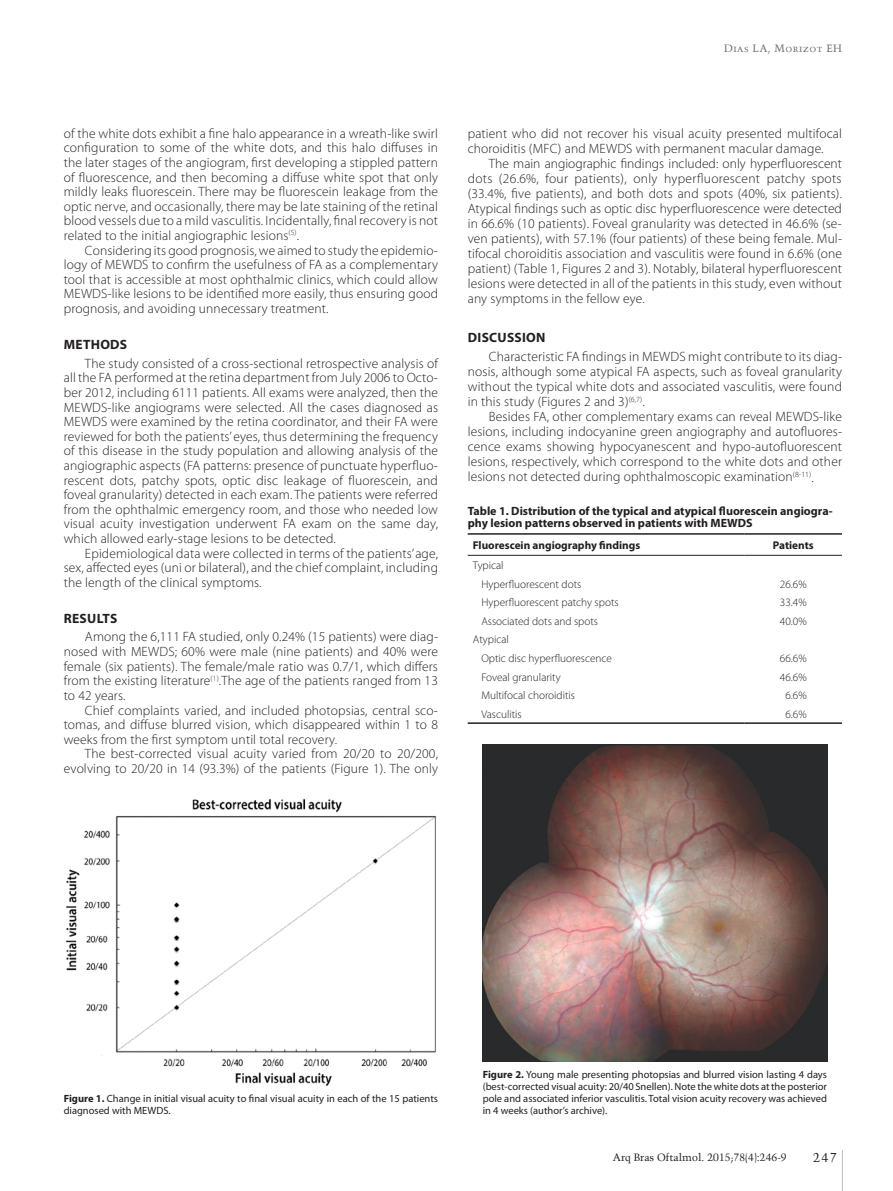
<style>
.page{position:relative;width:893px;height:1191px;background:#fff}
.page>*{position:absolute;margin:0;border:0;box-sizing:border-box;transform-origin:0 0}
.t1{font:300 13.5px/14.5px "Myriad Pro";letter-spacing:.01em;color:#231f20;text-align:justify}
.t2{font:700 13.5px "Myriad Pro";letter-spacing:.02em;color:#231f20}
.t3{font:12.75px "Trump Mediaeval LT Std";color:#231f20}
.t4{font:700 12px/12px "Myriad Pro";color:#231f20}
.t5{font:300 11.25px/18.6px "Myriad Pro";color:#231f20}
.t6{font:700 11.25px "Myriad Pro";color:#231f20}
.t7{font:10.5px/12px "Myriad Pro";color:#231f20}
.t8{font:10.5px "Trump Mediaeval LT Std";color:#231f20}
.t9{font:10.5px "Trump Mediaeval LT Std";letter-spacing:.04em;color:#6c6d70}
.s1{color:#fff}
.s2{font-weight:700}
</style>
<div class="page">
<hr style="left:842px;top:1150px;width:1px;height:41px;background:#bcbdc0">
<img style="left:66px;top:798px;width:371px;height:287px">
<img style="left:483px;top:744px;width:344px;height:317px">
<hr style="left:468px;top:533px;width:277px;height:1px;background:#231f20">
<hr style="left:745px;top:533px;width:97px;height:1px;background:#231f20">
<hr style="left:468px;top:555px;width:277px;height:1px;background:#231f20">
<hr style="left:745px;top:555px;width:97px;height:1px;background:#231f20">
<hr style="left:468px;top:722px;width:277px;height:2px;background:#231f20">
<hr style="left:745px;top:722px;width:97px;height:2px;background:#231f20">
<p class="t9" style="left:724px;top:42px;width:119px">Dias LA, Morizot EH</p>
<p class="t1" style="left:64px;top:126px;width:376px">of the white dots exhibit a fine halo appearance in a wreath-like swirl configuration to some of the white dots, and this halo diffuses in the later stages of the angiogram, first developing a stippled pattern of fluorescence, and then becoming a diffuse white spot that only mildly leaks fluorescein. There may be fluorescein leakage from the optic nerve, and occasionally, there may be late staining of the retinal blood vessels due to a mild vasculitis. Incidentally, final recovery is not related to the initial angiographic lesions<sup>(5)</sup>.</p>
<p class="t1" style="left:64px;top:243px;width:376px;text-indent:21px">Considering its good prognosis, we aimed to study the epidemio&shy;logy of MEWDS to confirm the usefulness of FA as a complementary tool that is accessible at most ophthalmic clinics, which could allow MEWDS-like lesions to be identified more easily, thus ensuring good prognosis, and avoiding unnecessary treatment.</p>
<p class="t2" style="left:64px;top:335px;width:65px">METHODS</p>
<p class="t1" style="left:64px;top:356px;width:376px;text-indent:21px">The study consisted of a cross-sectional retrospective analysis of all the FA performed at the retina department from July 2006 to Octo&shy;ber 2012, including 6111 patients. All exams were analyzed, then the MEWDS-like angiograms were selected. All the cases diagnosed as MEWDS were examined by the retina coordinator, and their FA were reviewed for both the patients’ eyes, thus determining the frequency of this disease in the study population and allowing analysis of the angiographic aspects (FA patterns: presence of punctuate hyperfluo&shy;rescent dots, patchy spots, optic disc leakage of fluorescein, and foveal granularity) detected in each exam. The patients were referred from the ophthalmic emergency room, and those who needed low visual acuity investigation underwent FA exam on the same day, which allowed early-stage lesions to be detected.</p>
<p class="t1" style="left:64px;top:546px;width:376px;text-indent:21px">Epidemiological data were collected in terms of the patients’ age, sex, affected eyes (uni or bilateral), and the chief complaint, including the length of the clinical symptoms.</p>
<p class="t2" style="left:64px;top:609px;width:55px">RESULTS</p>
<p class="t1" style="left:64px;top:630px;width:376px;text-indent:21px">Among the 6,111 FA studied, only 0.24% (15 patients) were diag&shy;nosed with MEWDS; 60% were male (nine patients) and 40% were female (six patients). The female/male ratio was 0.7/1, which differs from the existing literature<sup>(1)</sup>.The age of the patients ranged from 13 to 42 years.</p>
<p class="t1" style="left:64px;top:703px;width:376px;text-indent:21px">Chief complaints varied, and included photopsias, central sco&shy;tomas, and diffuse blurred vision, which disappeared within 1 to 8 weeks from the first symptom until total recovery.</p>
<p class="t1" style="left:64px;top:746px;width:376px;line-height:15px;text-align:right">The best-corrected visual acuity varied from 20/20 to 20/200, evolving to 20/20 in 14 (93.3%) of the patients (Figure 1). The only</p>
<p class="t1" style="left:468px;top:126px;width:376px;line-height:15px">patient who did not recover his visual acuity presented multifocal choroiditis (MFC) and MEWDS with permanent macular damage.</p>
<p class="t1" style="left:468px;top:156px;width:376px;line-height:15px;text-indent:21px">The main angiographic findings included: only hyperfluorescent dots (26.6%, four patients), only hyperfluorescent patchy spots (33.4%, five patients), and both dots and spots (40%, six patients).<br>Atypical findings such as optic disc hyperfluorescence were detected in 66.6% (10 patients). Foveal granularity was detected in 46.6% (se&shy;ven patients), with 57.1% (four patients) of these being female. Mul&shy;tifocal choroiditis association and vasculitis were found in 6.6% (one patient) (Table 1, Figures 2 and 3). Notably, bilateral hyperfluorescent lesions were detected in all of the patients in this study, even without any symptoms in the fellow eye.</p>
<p class="t2" style="left:468px;top:328px;width:79px">DISCUSSION</p>
<p class="t1" style="left:468px;top:349px;width:376px;line-height:15px;text-indent:21px">Characteristic FA findings in MEWDS might contribute to its diag&shy;nosis, although some atypical FA aspects, such as foveal granularity without the typical white dots and associated vasculitis, were found in this study (Figures 2 and 3)<sup>(6,7)</sup>.</p>
<p class="t1" style="left:468px;top:409px;width:376px;line-height:15px;text-indent:21px">Besides FA, other complementary exams can reveal MEWDS-like lesions, including indocyanine green angiography and autofluores&shy;cence exams showing hypocyanescent and hypo-autofluorescent lesions, respectively, which correspond to the white dots and other lesions not detected during ophthalmoscopic examination<sup>(8-11)</sup>.</p>
<p class="t4" style="left:468px;top:505px;width:366px">Table 1. Distribution of the typical and atypical fluorescein angiogra&shy;phy lesion patterns observed in patients with MEWDS</p>
<p class="t6" style="left:473px;top:538px;width:169px">Fluorescein angiography findings</p>
<p class="t6" style="left:773px;top:538px;width:42px">Patients</p>
<p class="t5" style="left:481px;top:556px;width:102px;text-indent:-9px">Typical<br>Hyperfluorescent dots</p>
<p class="t5" style="left:780px;top:574px;width:28px">26.6%</p>
<p class="t5" style="left:481px;top:593px;width:139px">Hyperfluorescent patchy spots</p>
<p class="t5" style="left:780px;top:593px;width:28px">33.4%</p>
<p class="t5" style="left:481px;top:612px;width:118px">Associated dots and spots</p>
<p class="t5" style="left:780px;top:612px;width:28px">40.0%</p>
<p class="t5" style="left:481px;top:630px;width:132px;text-indent:-9px">Atypical<br>Optic disc hyperfluorescence</p>
<p class="t5" style="left:780px;top:649px;width:28px">66.6%</p>
<p class="t5" style="left:481px;top:668px;width:81px">Foveal granularity</p>
<p class="t5" style="left:780px;top:668px;width:28px">46.6%</p>
<p class="t5" style="left:481px;top:686px;width:95px">Multifocal choroiditis</p>
<p class="t5" style="left:780px;top:686px;width:28px"><span class="s1">0</span>6.6%</p>
<p class="t5" style="left:481px;top:705px;width:42px">Vasculitis</p>
<p class="t5" style="left:780px;top:705px;width:28px"><span class="s1">0</span>6.6%</p>
<p class="t7" style="left:64px;top:1092px;width:376px"><span class="s2">Figure 1.</span> Change in initial visual acuity to final visual acuity in each of the 15 patients diagnosed with MEWDS.</p>
<p class="t7" style="left:483px;top:1068px;width:346px;text-align:justify"><span class="s2">Figure 2.</span> Young male presenting photopsias and blurred vision lasting 4 days (best-corrected visual acuity: 20/40 Snellen). Note the white dots at the posterior pole and associated inferior vasculitis. Total vision acuity recovery was achieved in 4 weeks (author’s archive).</p>
<p class="t8" style="left:613px;top:1151px;width:175px">Arq Bras Oftalmol. 2015;78(4):246-9</p>
<p class="t3" style="left:813px;top:1149px;width:25px">247</p>
</div>
